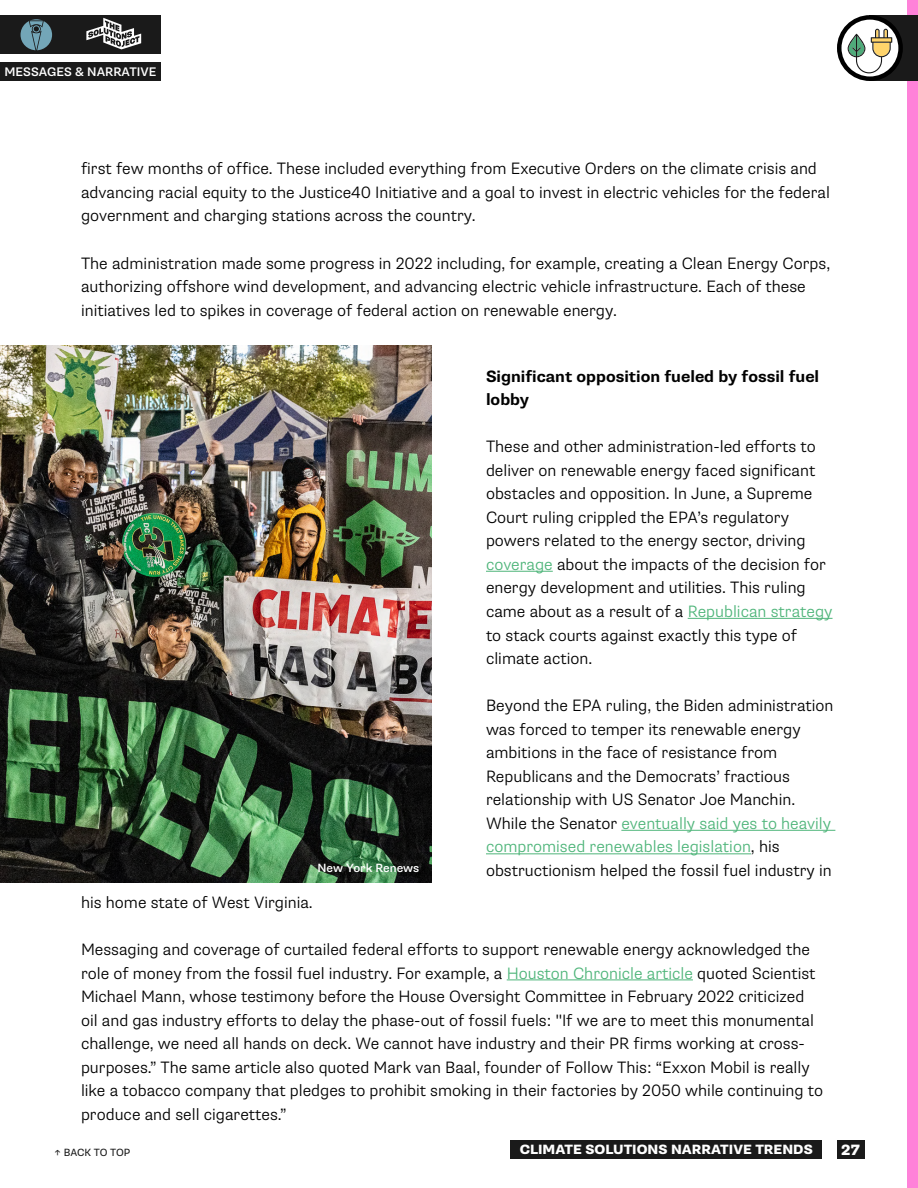
<style>
.page{position:relative;width:918px;height:1188px;background:#fff}
.page>*{position:absolute;margin:0;border:0;box-sizing:border-box;transform-origin:0 0}
.t1{font:300 16.5px/23.5px "Supria Sans";color:#000}
.t2{font:700 16.5px/23.5px "Supria Sans";color:#000}
.t3{font:800 15px "Supria Sans";color:#fff}
.t4{font:800 13.5px "Supria Sans";color:#fff}
.t5{font:500 12.45px "Supria Sans";color:#fff}
.t6{font:500 12px "Supria Sans";color:#fff}
.t7{font:10.5px "Supria Sans";letter-spacing:-.005em;color:#1a1a1a}
.s1{color:#4fb57a}
</style>
<div class="page">
<div style="left:907px;top:0;width:11px;height:1188px;background:#ff82d9"></div>
<img style="left:0;top:346px;width:432px;height:537px">
<hr style="left:486px;top:571px;width:67px;height:1px;background:#4fb57a">
<hr style="left:688px;top:618px;width:145px;height:1px;background:#4fb57a">
<hr style="left:621px;top:830px;width:214px;height:1px;background:#4fb57a">
<hr style="left:486px;top:854px;width:265px;height:1px;background:#4fb57a">
<hr style="left:507px;top:980px;width:186px;height:1px;background:#4fb57a">
<div style="left:511px;top:1141px;width:311px;height:18px;background:#1a1a1a"></div>
<div style="left:837px;top:1141px;width:27px;height:18px;background:#1a1a1a"></div>
<div style="left:0;top:63px;width:161px;height:18px;background:#1a1a1a"></div>
<div style="left:0;top:15px;width:161px;height:39px;background:#1a1a1a"></div>
<div style="left:21px;top:19px;width:31px;height:31px;background:#73a6b8;border-radius:50%"></div>
<svg style="left:29px;top:20px;width:15px;height:31px"></svg>
<svg style="left:86px;top:18px;width:55px;height:31px"></svg>
<div style="left:870px;top:15px;width:48px;height:66px;background:#1a1a1a"></div>
<svg style="left:839px;top:17px;width:62px;height:62px"></svg>
<svg style="left:848px;top:29px;width:44px;height:44px"></svg>
<div style="left:837px;top:15px;width:66px;height:66px;border:4px solid #000;border-radius:50%"></div>
<p class="t5" style="left:5px;top:64px;width:153px">MESSAGES &amp; NARRATIVE</p>
<p class="t1" style="left:81px;top:157px;width:750px">first few months of office. These included everything from Executive Orders on the climate crisis and advancing racial equity to the Justice40 Initiative and a goal to invest in electric vehicles for the federal government and charging stations across the country.</p>
<p class="t1" style="left:81px;top:251px;width:751px">The administration made some progress in 2022 including, for example, creating a Clean Energy Corps, authorizing offshore wind development, and advancing electric vehicle infrastructure. Each of these initiatives led to spikes in coverage of federal action on renewable energy.</p>
<p class="t6" style="left:318px;top:861px;width:103px">New York Renews</p>
<p class="t2" style="left:486px;top:364px;width:335px">Significant opposition fueled by fossil fuel lobby</p>
<p class="t1" style="left:486px;top:435px;width:348px">These and other administration-led efforts to deliver on renewable energy faced significant obstacles and opposition. In June, a Supreme Court ruling crippled the EPA’s regulatory powers related to the energy sector, driving <span class="s1">coverage</span> about the impacts of the decision for energy development and utilities. This ruling came about as a result of a <span class="s1">Republican strategy </span>to stack courts against exactly this type of climate action.</p>
<p class="t1" style="left:486px;top:694px;width:349px">Beyond the EPA ruling, the Biden administration was forced to temper its renewable energy ambitions in the face of resistance from Republicans and the Democrats’ fractious relationship with US Senator Joe Manchin.<br>While the Senator <span class="s1">eventually said yes to heavily compromised renewables legislation</span>, his obstructionism helped the fossil fuel industry in</p>
<p class="t1" style="left:81px;top:891px;width:233px">his home state of West Virginia.</p>
<p class="t1" style="left:81px;top:938px;width:744px">Messaging and coverage of curtailed federal efforts to support renewable energy acknowledged the role of money from the fossil fuel industry. For example, a <span class="s1">Houston Chronicle article</span> quoted Scientist Michael Mann, whose testimony before the House Oversight Committee in February 2022 criticized oil and gas industry efforts to delay the phase-out of fossil fuels: "If we are to meet this monumental challenge, we need all hands on deck. We cannot have industry and their PR firms working at cross&shy;purposes.” The same article also quoted Mark van Baal, founder of Follow This: “Exxon Mobil is really like a tobacco company that pledges to prohibit smoking in their factories by 2050 while continuing to produce and sell cigarettes.”</p>
<p class="t7" style="left:54px;top:1146px;width:78px">↑ BACK TO TOP</p>
<p class="t4" style="left:520px;top:1141px;width:295px">CLIMATE SOLUTIONS NARRATIVE TRENDS</p>
<p class="t3" style="left:841px;top:1141px;width:20px">27</p>
</div>
